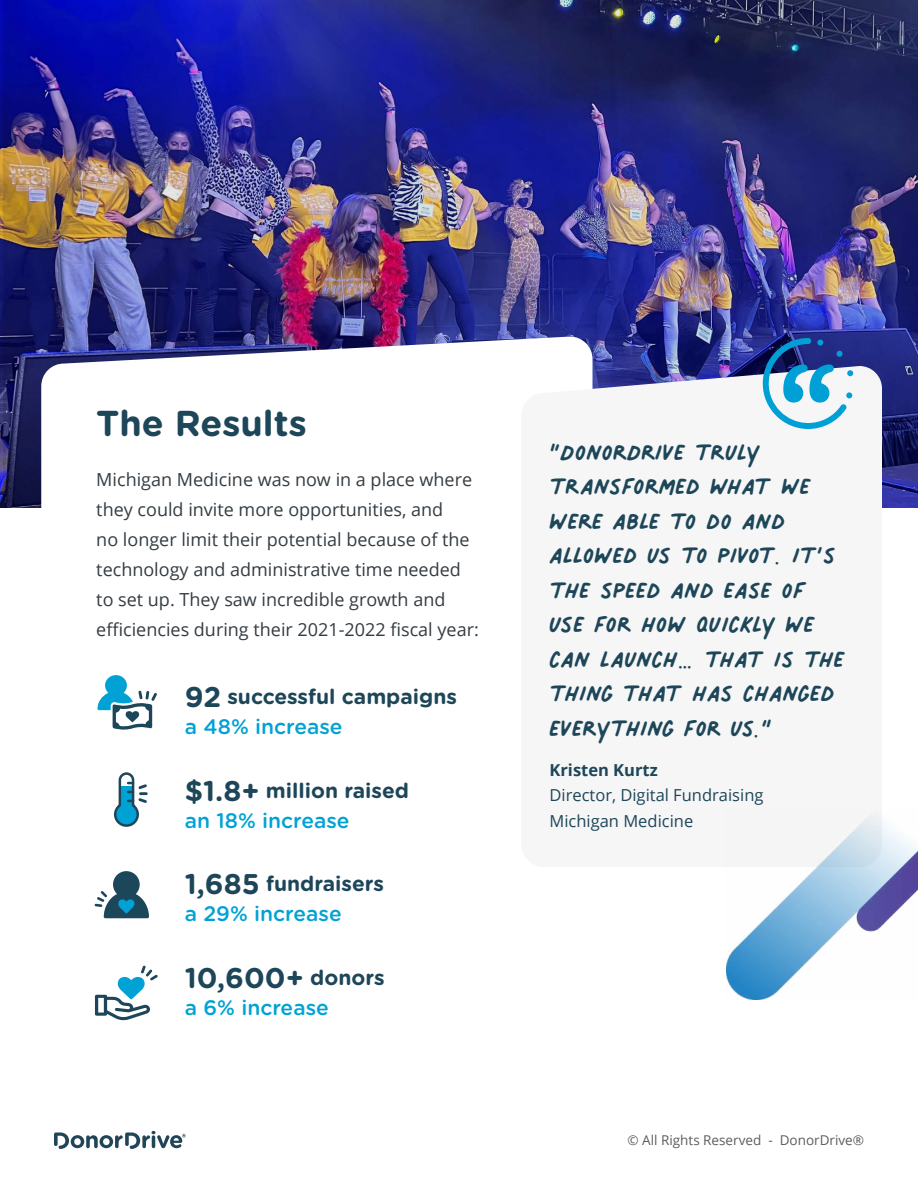
<style>
.page{position:relative;width:918px;height:1188px;background:#fff}
.page>*{position:absolute;margin:0;border:0;box-sizing:border-box;transform-origin:0 0}
.t1{font:48px/34.5px "Palmer Lake Print";color:#1d4659}
.t2{font:700 36px "Gotham Rounded";color:#1d4659}
.t3{font:700 28.5px "Gotham Rounded";color:#1d4659}
.t4{font:700 21px/30px "Gotham Rounded";color:#1d4659}
.t5{font:500 21px/30px "Gotham Rounded";color:#00a2d5}
.t6{font:18px/30px "Open Sans";color:#333c42}
.t7{font:16.5px/25.5px "Open Sans";color:#1d4659}
.t8{font:700 16.5px "Open Sans";color:#1d4659}
.t9{font:13.5px "Open Sans";color:#5d5d60}
.s1{font-size:28.5px}
.s2{font-weight:500;color:#00a2d5}
.s3{font-weight:700;font-size:28.5px;color:#1d4659}
.s4{font-weight:700;color:#1d4659}
.s5{font-size:21px}
</style>
<div class="page">
<img style="left:3px;top:0;width:915px;height:508px">
<svg style="left:41px;top:337px;width:552px;height:171px"></svg>
<svg style="left:114px;top:772px;width:34px;height:55px"></svg>
<svg style="left:95px;top:871px;width:54px;height:47px"></svg>
<svg style="left:95px;top:966px;width:63px;height:55px"></svg>
<svg style="left:97px;top:675px;width:60px;height:55px"></svg>
<svg style="left:54px;top:1131px;width:132px;height:18px"></svg>
<svg style="left:521px;top:366px;width:361px;height:142px;fill:#f6f6f6"></svg>
<svg style="left:763px;top:338px;width:91px;height:91px"></svg>
<img style="left:727px;top:808px;width:191px;height:192px">
<h2 class="t2" style="left:96px;top:397px;width:212px">The Results</h2>
<p class="t6" style="left:96px;top:464px;width:384px">Michigan Medicine was now in a place where they could invite more opportunities, and<br>no longer limit their potential because of the technology and administrative time needed to set up. They saw incredible growth and efficiencies during their 2021-2022 fiscal year:</p>
<p class="t4" style="left:185px;top:681px;width:274px"><span class="s1">92</span> successful campaigns <span class="s2">a 48% increase</span></p>
<p class="t4" style="left:185px;top:774px;width:226px"><span class="s1">$1.8+</span> million raised <span class="s2">an 18% increase</span></p>
<p class="t5" style="left:185px;top:868px;width:201px"><span class="s3">1,685</span> <span class="s4">fundraisers </span>a 29% increase</p>
<h3 class="t3" style="left:185px;top:957px;width:201px">10,600+ <span class="s5">donors</span></h3>
<p class="t5" style="left:185px;top:992px;width:146px">a 6% increase</p>
<h1 class="t1" style="left:550px;top:434px;width:297px">“DonorDrive truly transformed what we were able to do and allowed us to pivot. It’s the speed and ease of use for how quickly we can launch… that is the thing that has changed everything for us.”</h1>
<p class="t8" style="left:550px;top:758px;width:110px">Kristen Kurtz</p>
<p class="t7" style="left:550px;top:782px;width:215px">Director, Digital Fundraising<br>Michigan Medicine</p>
<p class="t9" style="left:628px;top:1131px;width:238px">© All Rights Reserved - DonorDrive®</p>
</div>
